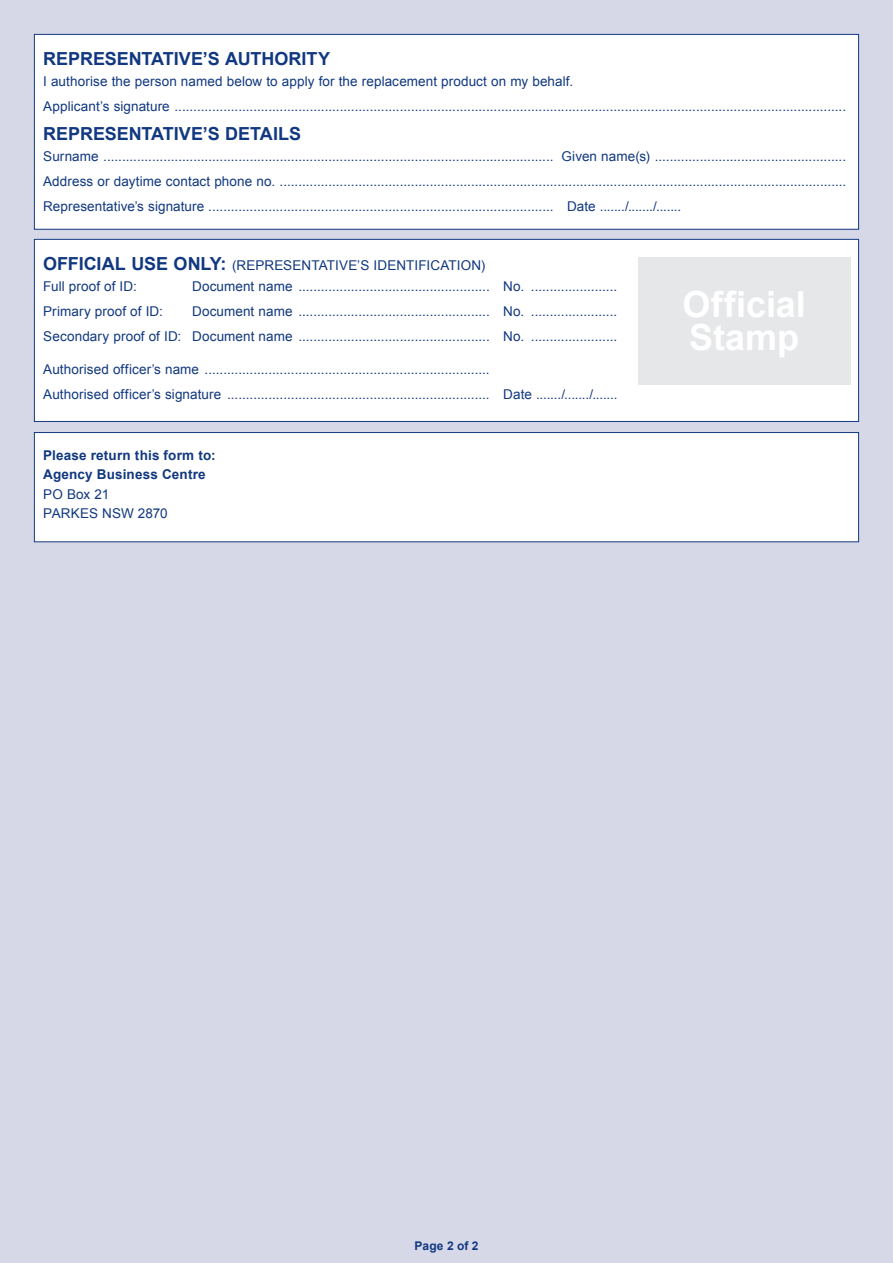
<style>
.page{position:relative;width:893px;height:1263px;background:#d6d8e8}
.page>*{position:absolute;margin:0;border:0;box-sizing:border-box;transform-origin:0 0}
.t1{font:700 36px/33px "Arial";letter-spacing:-.005em;color:#fff}
.t2{font:700 18px "Arial";color:#113880}
.t3{font:13.5px/25px "Arial";letter-spacing:.01em;color:#113880}
.t4{font:700 13.5px/19.5px "Arial";letter-spacing:.01em;color:#113880}
.t5{font:700 12px "Arial";letter-spacing:.015em;color:#113880}
.s1{font-weight:700;font-size:18px}
</style>
<div class="page">
<div style="left:34px;top:34px;width:825px;height:195px;background:#fff"></div>
<div style="left:34px;top:34px;width:825px;height:196px;border:1px solid #113880"></div>
<div style="left:34px;top:432px;width:825px;height:110px;background:#fff"></div>
<div style="left:34px;top:432px;width:825px;height:110px;border:1px solid #113880"></div>
<div style="left:34px;top:239px;width:825px;height:182px;background:#fff"></div>
<div style="left:34px;top:239px;width:825px;height:183px;border:1px solid #113880"></div>
<div style="left:638px;top:257px;width:212px;height:127px;background:#e6e7e9"></div>
<h2 class="t2" style="left:43px;top:47px;width:288px">REPRESENTATIVE’S AUTHORITY</h2>
<p class="t3" style="left:43px;top:69px;width:804px">I authorise the person named below to apply for the replacement product on my behalf.<br>Applicant’s signature ...................................................................................................................................................................................</p>
<h2 class="t2" style="left:43px;top:122px;width:259px">REPRESENTATIVE’S DETAILS</h2>
<p class="t3" style="left:43px;top:144px;width:805px;text-align:justify">Surname ........................................................................................................................ Given name(s) ...................................................<br>Address or daytime contact phone no. .......................................................................................................................................................<br>Representative’s signature ............................................................................................ Date ......./......./.......</p>
<p class="t3" style="left:43px;top:255px;width:444px;line-height:20.7px"><span class="s1">OFFICIAL USE ONLY:</span> (REPRESENTATIVE’S IDENTIFICATION)<br>Full proof of ID:</p>
<p class="t3" style="left:192px;top:273px;width:427px">Document name ................................................... No. .......................</p>
<p class="t3" style="left:43px;top:298px;width:121px">Primary proof of ID:</p>
<p class="t3" style="left:43px;top:298px;width:575px;text-align:right">Document name ................................................... No. .......................<br>Secondary proof of ID: Document name ................................................... No. .......................</p>
<p class="t3" style="left:43px;top:357px;width:576px">Authorised officer’s name ............................................................................<br>Authorised officer’s signature ...................................................................... Date ......./......./.......</p>
<p class="t4" style="left:43px;top:446px;width:174px">Please return this form to:<br>Agency Business Centre</p>
<p class="t3" style="left:43px;top:484px;width:126px;line-height:19.5px">PO Box 21<br>PARKES NSW 2870</p>
<h1 class="t1" style="left:682px;top:289px;width:125px">Official<br>Stamp</h1>
<p class="t5" style="left:414px;top:1238px;width:66px">Page 2 of 2</p>
</div>
